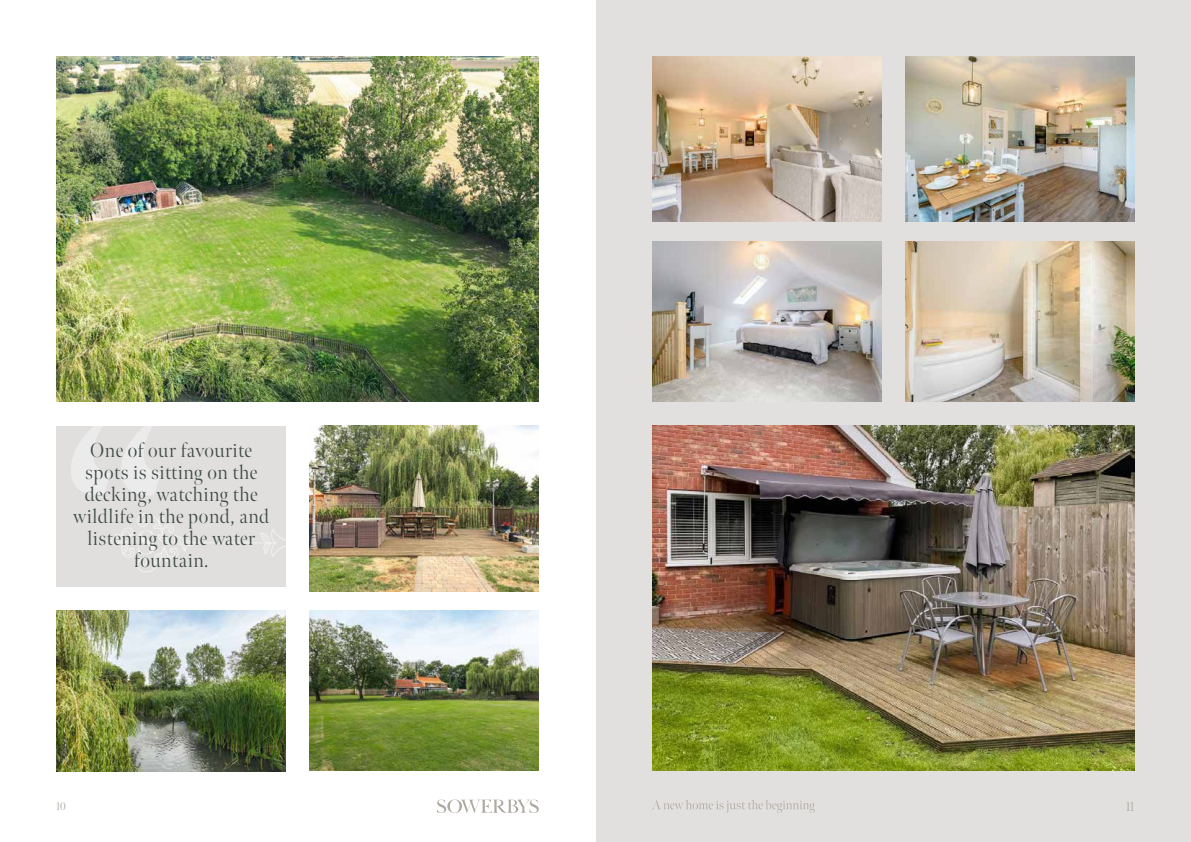
<style>
.page{position:relative;width:1191px;height:842px;background:#fff}
.page>*{position:absolute;margin:0;border:0;box-sizing:border-box;transform-origin:0 0}
.t1{font:300 20px/22px "Meno Banner";letter-spacing:.025em;color:#3e4b47;text-align:center}
.t2{font:300 13px "Meno Banner";color:#ada8a0}
.t3{font:300 11px "Meno Banner";color:#ada8a0}
</style>
<div class="page">
<div style="left:595px;top:0;width:596px;height:842px;background:#e2e0df"></div>
<svg style="left:437px;top:799px;width:102px;height:14px"></svg>
<svg style="left:652px;top:800px;width:162px;height:13px"></svg>
<img style="left:57px;top:611px;width:229px;height:160px">
<img style="left:57px;top:57px;width:482px;height:345px">
<img style="left:310px;top:611px;width:229px;height:160px">
<img style="left:310px;top:426px;width:229px;height:165px">
<img style="left:652px;top:241px;width:229px;height:161px">
<img style="left:652px;top:426px;width:482px;height:345px">
<img style="left:905px;top:241px;width:229px;height:160px">
<img style="left:905px;top:57px;width:229px;height:165px">
<img style="left:652px;top:57px;width:229px;height:165px">
<div style="left:57px;top:426px;width:229px;height:161px;background:#e1dfde"></div>
<svg style="left:71px;top:426px;width:89px;height:69px"></svg>
<svg style="left:107px;top:513px;width:178px;height:59px"></svg>
<p class="t1" style="left:73px;top:439px;width:197px">One of our favourite spots is sitting on the decking, watching the wildlife in the pond, and listening to the water fountain.</p>
<p class="t3" style="left:57px;top:799px;width:11px">10</p>
<p class="t2" style="left:1126px;top:798px;width:10px">11</p>
</div>
